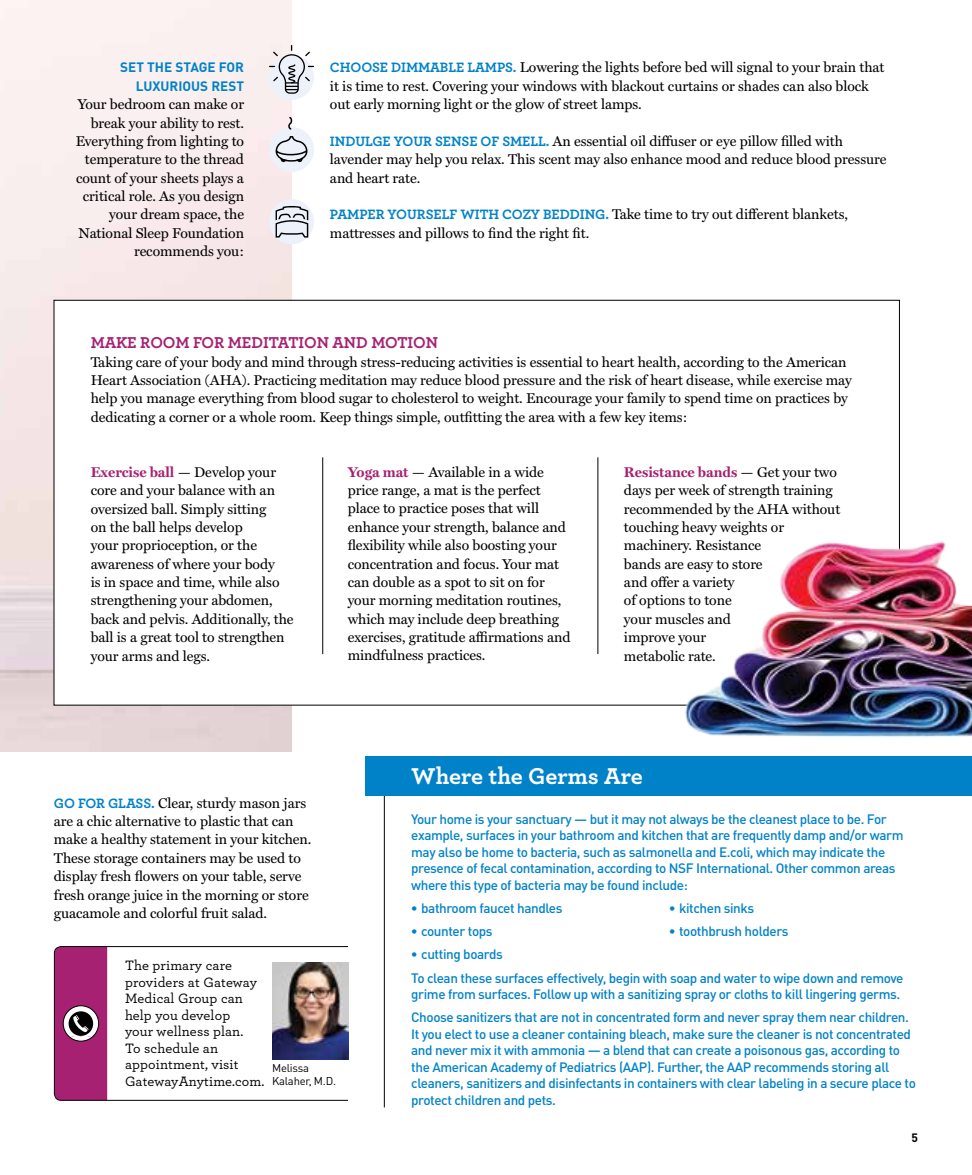
<style>
.page{position:relative;width:972px;height:1175px;background:#fff}
.page>*{position:absolute;margin:0;border:0;box-sizing:border-box;transform-origin:0 0}
.t1{font:700 24px "Archer";color:#fff}
.t2{font:700 16.5px "Archer";letter-spacing:-.005em;color:#a62171}
.t3{font:14.25px/18.3px "Miller Text";letter-spacing:-.005em;color:#000}
.t4{font:500 14.25px/16.5px "Archer";letter-spacing:.01em;color:#000}
.t5{font:500 13.5px/16.5px "DIN Pro";letter-spacing:-.03em;color:#0082c8}
.t6{font:700 13.5px/18.3px "DIN";color:#0082c8;text-align:right}
.t7{font:700 12px "DIN";color:#000}
.t8{font:11.25px/13.2px "DIN Pro";letter-spacing:-.02em;color:#000}
.s1{font-family:"Archer";font-weight:700;color:#0082c8}
.s2{font-weight:700;color:#a62171}
.s3{font-family:"DIN";font-weight:900}
</style>
<div class="page">
<img style="left:0;top:0;width:292px;height:751px">
<svg style="left:54px;top:300px;width:846px;height:405px"></svg>
<div style="left:269px;top:55px;width:45px;height:45px;background:#edf1fa;border-radius:50%"></div>
<div style="left:269px;top:127px;width:45px;height:45px;background:#edf1fa;border-radius:50%"></div>
<div style="left:269px;top:199px;width:45px;height:45px;background:#edf1fa;border-radius:50%"></div>
<img style="left:680px;top:536px;width:292px;height:201px">
<hr style="left:322px;top:457px;width:1px;height:197px;background:#000">
<hr style="left:598px;top:457px;width:1px;height:197px;background:#000">
<svg style="left:276px;top:206px;width:32px;height:31px"></svg>
<svg style="left:269px;top:45px;width:45px;height:49px"></svg>
<svg style="left:273px;top:116px;width:35px;height:47px"></svg>
<hr style="left:384px;top:764px;width:1px;height:343px;background:#000">
<div style="left:365px;top:756px;width:607px;height:39px;background:#0082c8"></div>
<svg style="left:54px;top:946px;width:295px;height:155px"></svg>
<svg style="left:55px;top:946px;width:52px;height:154px;background:#9f2d72"></svg>
<img style="left:272px;top:962px;width:76px;height:98px">
<p class="t6" style="left:120px;top:58px;width:125px">SET THE STAGE FOR<br>LUXURIOUS REST</p>
<p class="t3" style="left:76px;top:95px;width:170px;text-align:right">Your bedroom can make or break your ability to rest.<br>Everything from lighting to temperature to the thread count of your sheets plays a critical role. As you design your dream space, the<br>National Sleep Foundation recommends you:</p>
<p class="t3" style="left:330px;top:58px;width:556px"><span class="s1">CHOOSE DIMMABLE LAMPS.</span> Lowering the lights before bed will signal to your brain that it is time to rest. Covering your windows with blackout curtains or shades can also block out early morning light or the glow of street lamps.</p>
<p class="t3" style="left:330px;top:132px;width:558px"><span class="s1">INDULGE YOUR SENSE OF SMELL.</span> An essential oil diffuser or eye pillow filled with lavender may help you relax. This scent may also enhance mood and reduce blood pressure and heart rate.</p>
<p class="t3" style="left:330px;top:205px;width:520px"><span class="s1">PAMPER YOURSELF WITH COZY BEDDING.</span> Take time to try out different blankets, mattresses and pillows to find the right fit.</p>
<p class="t2" style="left:91px;top:329px;width:349px">MAKE ROOM FOR MEDITATION AND MOTION</p>
<p class="t3" style="left:91px;top:352px;width:763px">Taking care of your body and mind through stress-reducing activities is essential to heart health, according to the American Heart Association (AHA). Practicing meditation may reduce blood pressure and the risk of heart disease, while exercise may help you manage everything from blood sugar to cholesterol to weight. Encourage your family to spend time on practices by dedicating a corner or a whole room. Keep things simple, outfitting the area with a few key items:</p>
<p class="t3" style="left:91px;top:462px;width:204px"><span class="s2">Exercise ball</span> — Develop your core and your balance with an oversized ball. Simply sitting<br>on the ball helps develop<br>your proprioception, or the awareness of where your body<br>is in space and time, while also strengthening your abdomen, back and pelvis. Additionally, the ball is a great tool to strengthen your arms and legs.</p>
<p class="t3" style="left:348px;top:462px;width:224px"><span class="s2">Yoga mat</span> — Available in a wide price range, a mat is the perfect place to practice poses that will enhance your strength, balance and flexibility while also boosting your concentration and focus. Your mat can double as a spot to sit on for your morning meditation routines, which may include deep breathing exercises, gratitude affirmations and mindfulness practices.</p>
<p class="t3" style="left:624px;top:463px;width:218px"><span class="s2">Resistance bands</span> — Get your two days per week of strength training recommended by the AHA without touching heavy weights or machinery. Resistance<br>bands are easy to store<br>and offer a variety<br>of options to tone<br>your muscles and<br>improve your<br>metabolic rate.</p>
<p class="t3" style="left:54px;top:793px;width:259px"><span class="s1">GO FOR GLASS.</span> Clear, sturdy mason jars are a chic alternative to plastic that can make a healthy statement in your kitchen.<br>These storage containers may be used to display fresh flowers on your table, serve fresh orange juice in the morning or store guacamole and colorful fruit salad.</p>
<p class="t4" style="left:125px;top:956px;width:141px">The primary care providers at Gateway<br>Medical Group can help you develop<br>your wellness plan.<br>To schedule an appointment, visit<br>GatewayAnytime.com.</p>
<p class="t8" style="left:272px;top:1060px;width:66px">Melissa<br>Kalaher, M.D.</p>
<h1 class="t1" style="left:411px;top:757px;width:233px">Where the Germs Are</h1>
<p class="t5" style="left:411px;top:810px;width:494px">Your home is your sanctuary — but it may not always be the cleanest place to be. For example, surfaces in your bathroom and kitchen that are frequently damp and/or warm may also be home to bacteria, such as salmonella and E.coli, which may indicate the presence of fecal contamination, according to NSF International. Other common areas where this type of bacteria may be found include:</p>
<p class="t5" style="left:411px;top:899px;width:153px"><span class="s3">•</span> bathroom faucet handles</p>
<p class="t5" style="left:411px;top:922px;width:83px"><span class="s3">•</span> counter tops</p>
<p class="t5" style="left:411px;top:945px;width:93px"><span class="s3">•</span> cutting boards</p>
<p class="t5" style="left:669px;top:899px;width:87px"><span class="s3">•</span> kitchen sinks</p>
<p class="t5" style="left:669px;top:922px;width:121px"><span class="s3">•</span> toothbrush holders</p>
<p class="t5" style="left:411px;top:969px;width:494px">To clean these surfaces effectively, begin with soap and water to wipe down and remove grime from surfaces. Follow up with a sanitizing spray or cloths to kill lingering germs.</p>
<p class="t5" style="left:411px;top:1008px;width:506px">Choose sanitizers that are not in concentrated form and never spray them near children.<br>It you elect to use a cleaner containing bleach, make sure the cleaner is not concentrated and never mix it with ammonia — a blend that can create a poisonous gas, according to the American Academy of Pediatrics (AAP). Further, the AAP recommends storing all cleaners, sanitizers and disinfectants in containers with clear labeling in a secure place to protect children and pets.</p>
<p class="t7" style="left:911px;top:1130px;width:8px">5</p>
</div>
